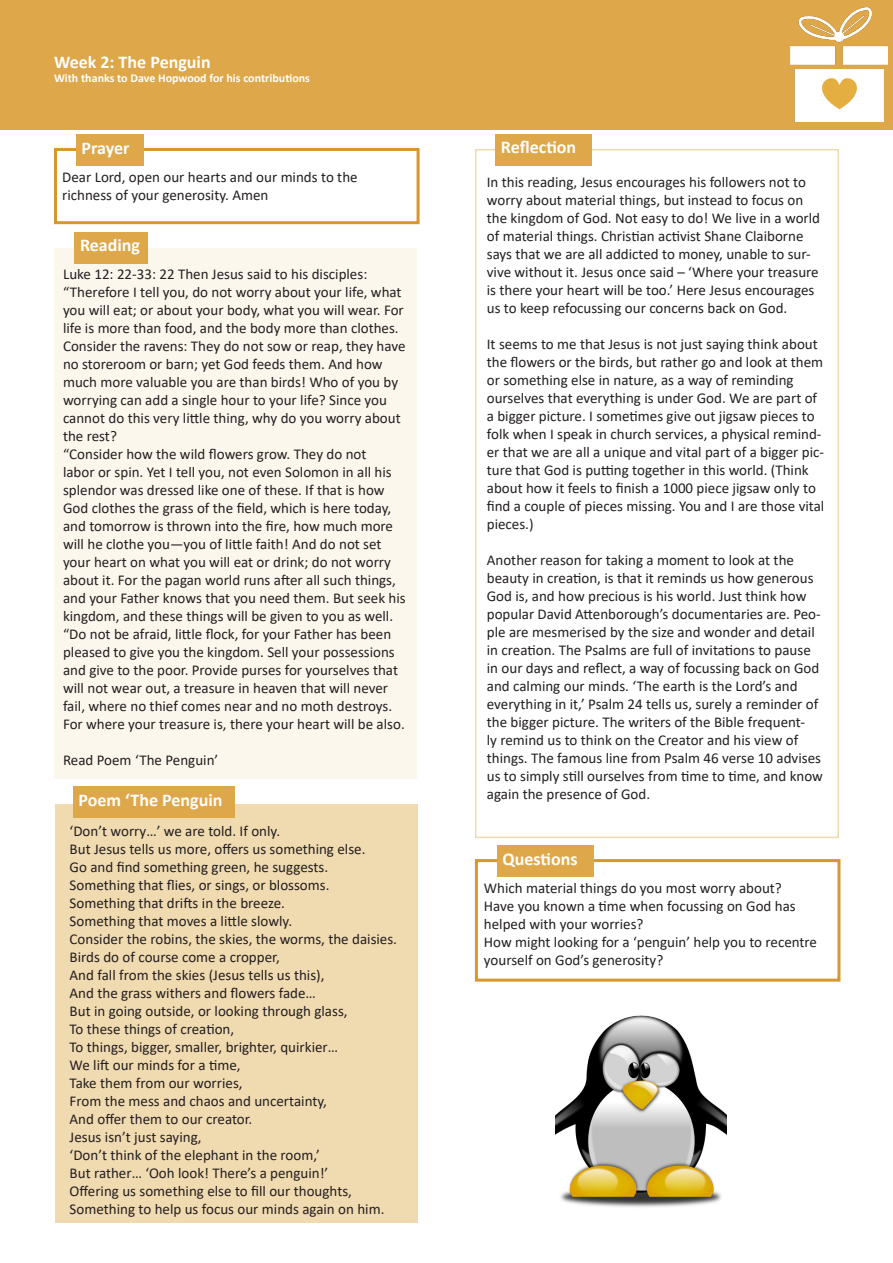
<style>
.page{position:relative;width:893px;height:1263px;background:#fff}
.page>*{position:absolute;margin:0;border:0;box-sizing:border-box;transform-origin:0 0}
.t1{font:700 18px "Calibri";color:#fff}
.t2{font:15px/18px "Calibri";color:#231f20}
.t3{font:700 12px "Calibri";color:#fff}
</style>
<div class="page">
<div style="left:0;top:0;width:893px;height:129px;background:#dea749"></div>
<div style="left:54px;top:248px;width:363px;height:530px;background:#fcf7ed"></div>
<div style="left:475px;top:149px;width:364px;height:689px;border:2px solid #f0dab0"></div>
<div style="left:56px;top:804px;width:362px;height:418px;background:#f0dab0"></div>
<div style="left:54px;top:148px;width:366px;height:76px;border:3px solid #d8972d"></div>
<div style="left:76px;top:135px;width:67px;height:31px;background:#dea749"></div>
<div style="left:74px;top:232px;width:74px;height:32px;background:#dea749"></div>
<div style="left:495px;top:134px;width:97px;height:32px;background:#dea749"></div>
<img style="left:556px;top:1015px;width:170px;height:192px">
<div style="left:73px;top:786px;width:161px;height:32px;background:#dea749"></div>
<div style="left:475px;top:859px;width:365px;height:122px;border:3px solid #d8972d"></div>
<div style="left:497px;top:846px;width:97px;height:31px;background:#dea749"></div>
<img style="left:791px;top:8px;width:96px;height:114px">
<p class="t1" style="left:54px;top:49px;width:158px">Week 2: The Penguin</p>
<p class="t3" style="left:54px;top:69px;width:258px">With thanks to Dave Hopwood for his contributions</p>
<p class="t1" style="left:82px;top:135px;width:49px">Prayer</p>
<p class="t2" style="left:62px;top:167px;width:297px">Dear Lord, open our hearts and our minds to the</p>
<p class="t2" style="left:62px;top:185px;width:208px">richness of your generosity. Amen</p>
<p class="t1" style="left:80px;top:233px;width:62px">Reading</p>
<p class="t2" style="left:63px;top:265px;width:344px">Luke 12: 22-33: 22 Then Jesus said to his disciples: “Therefore I tell you, do not worry about your life, what you will eat; or about your body, what you will wear. For life is more than food, and the body more than clothes.<br>Consider the ravens: They do not sow or reap, they have no storeroom or barn; yet God feeds them. And how much more valuable you are than birds! Who of you by worrying can add a single hour to your life? Since you cannot do this very little thing, why do you worry about the rest?</p>
<p class="t2" style="left:63px;top:445px;width:344px">“Consider how the wild flowers grow. They do not<br>labor or spin. Yet I tell you, not even Solomon in all his splendor was dressed like one of these. If that is how God clothes the grass of the field, which is here today, and tomorrow is thrown into the fire, how much more will he clothe you—you of little faith! And do not set your heart on what you will eat or drink; do not worry about it. For the pagan world runs after all such things, and your Father knows that you need them. But seek his kingdom, and these things will be given to you as well.</p>
<p class="t2" style="left:63px;top:625px;width:343px">“Do not be afraid, little flock, for your Father has been pleased to give you the kingdom. Sell your possessions and give to the poor. Provide purses for yourselves that will not wear out, a treasure in heaven that will never fail, where no thief comes near and no moth destroys.<br>For where your treasure is, there your heart will be also.</p>
<p class="t2" style="left:63px;top:751px;width:157px">Read Poem ‘The Penguin’</p>
<p class="t1" style="left:78px;top:787px;width:146px">Poem ‘The Penguin</p>
<p class="t2" style="left:70px;top:822px;width:212px">‘Don’t worry…’ we are told. If only.</p>
<p class="t2" style="left:70px;top:840px;width:297px">But Jesus tells us more, offers us something else.</p>
<p class="t2" style="left:70px;top:858px;width:260px">Go and find something green, he suggests.</p>
<p class="t2" style="left:70px;top:876px;width:261px">Something that flies, or sings, or blossoms.</p>
<p class="t2" style="left:70px;top:894px;width:217px">Something that drifts in the breeze.</p>
<p class="t2" style="left:70px;top:912px;width:224px">Something that moves a little slowly.</p>
<p class="t2" style="left:70px;top:930px;width:329px">Consider the robins, the skies, the worms, the daisies.</p>
<p class="t2" style="left:70px;top:948px;width:212px">Birds do of course come a cropper,</p>
<p class="t2" style="left:70px;top:966px;width:256px">And fall from the skies (Jesus tells us this),</p>
<p class="t2" style="left:70px;top:984px;width:248px">And the grass withers and flowers fade…</p>
<p class="t2" style="left:70px;top:1002px;width:279px">But in going outside, or looking through glass,</p>
<p class="t2" style="left:70px;top:1020px;width:166px">To these things of creation,</p>
<p class="t2" style="left:70px;top:1038px;width:270px">To things, bigger, smaller, brighter, quirkier…</p>
<p class="t2" style="left:70px;top:1056px;width:172px">We lift our minds for a time,</p>
<p class="t2" style="left:70px;top:1074px;width:174px">Take them from our worries,</p>
<p class="t2" style="left:70px;top:1092px;width:259px">From the mess and chaos and uncertainty,</p>
<p class="t2" style="left:70px;top:1110px;width:184px">And offer them to our creator.</p>
<p class="t2" style="left:70px;top:1128px;width:134px">Jesus isn’t just saying,</p>
<p class="t2" style="left:70px;top:1146px;width:252px">‘Don’t think of the elephant in the room,’</p>
<p class="t2" style="left:70px;top:1164px;width:260px">But rather… ‘Ooh look! There’s a penguin!’</p>
<p class="t2" style="left:70px;top:1182px;width:284px">Offering us something else to fill our thoughts,</p>
<p class="t2" style="left:70px;top:1200px;width:316px">Something to help us focus our minds again on him.</p>
<p class="t1" style="left:501px;top:135px;width:77px">Reflection</p>
<p class="t2" style="left:487px;top:172px;width:335px">In this reading, Jesus encourages his followers not to worry about material things, but instead to focus on the kingdom of God. Not easy to do! We live in a world of material things. Christian activist Shane Claiborne says that we are all addicted to money, unable to sur&shy;vive without it. Jesus once said – ‘Where your treasure is there your heart will be too.’ Here Jesus encourages us to keep refocussing our concerns back on God.</p>
<p class="t2" style="left:487px;top:334px;width:339px">It seems to me that Jesus is not just saying think about the flowers or the birds, but rather go and look at them or something else in nature, as a way of reminding ourselves that everything is under God. We are part of a bigger picture. I sometimes give out jigsaw pieces to folk when I speak in church services, a physical remind&shy;er that we are all a unique and vital part of a bigger pic&shy;ture that God is putting together in this world. (Think about how it feels to finish a 1000 piece jigsaw only to find a couple of pieces missing. You and I are those vital pieces.)</p>
<p class="t2" style="left:487px;top:550px;width:338px">Another reason for taking a moment to look at the beauty in creation, is that it reminds us how generous God is, and how precious is his world. Just think how popular David Attenborough’s documentaries are. Peo&shy;ple are mesmerised by the size and wonder and detail in creation. The Psalms are full of invitations to pause in our days and reflect, a way of focussing back on God and calming our minds. ‘The earth is the Lord’s and everything in it,’ Psalm 24 tells us, surely a reminder of the bigger picture. The writers of the Bible frequent-<br>ly remind us to think on the Creator and his view of things. The famous line from Psalm 46 verse 10 advises us to simply still ourselves from time to time, and know again the presence of God.</p>
<p class="t1" style="left:502px;top:846px;width:77px">Questions</p>
<p class="t2" style="left:484px;top:878px;width:299px">Which material things do you most worry about?</p>
<p class="t2" style="left:484px;top:896px;width:313px">Have you known a time when focussing on God has helped with your worries?</p>
<p class="t2" style="left:484px;top:932px;width:335px">How might looking for a ‘penguin’ help you to recentre yourself on God’s generosity?</p>
</div>
